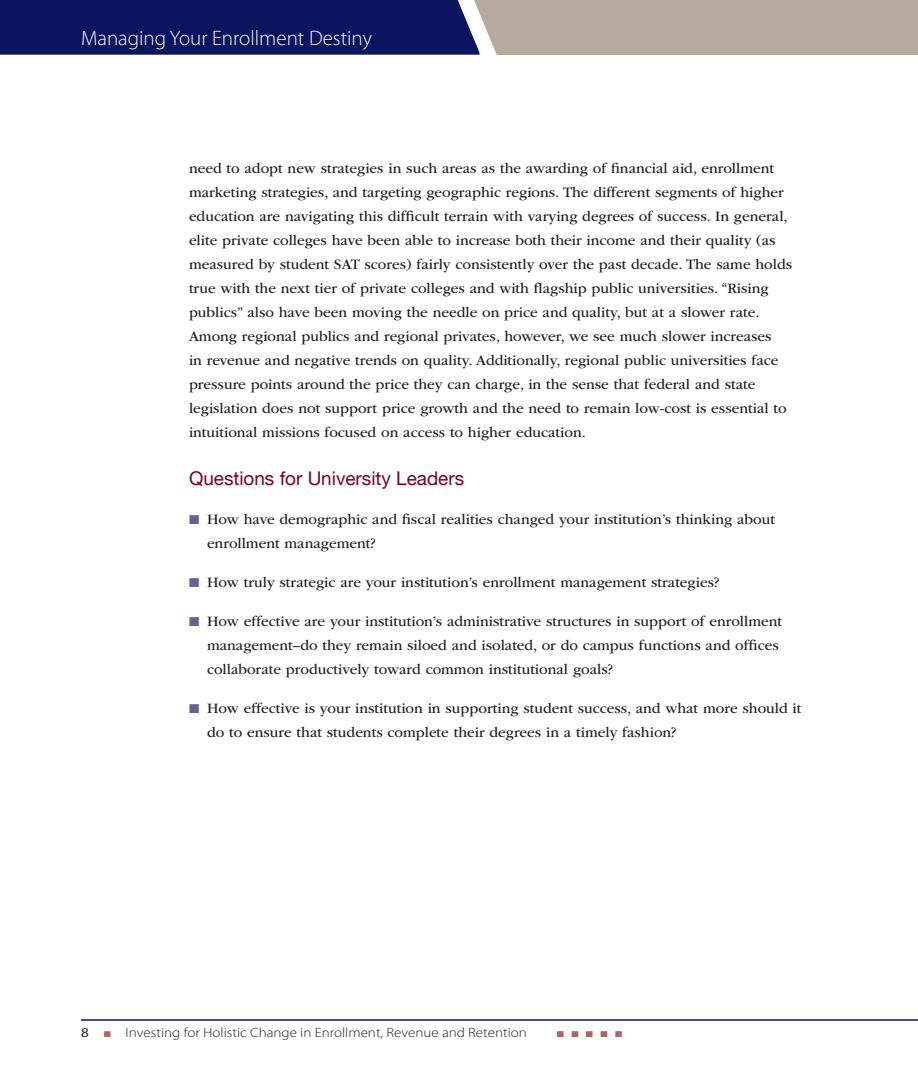
<style>
.page{position:relative;width:918px;height:1080px;background:#fff}
.page>*{position:absolute;margin:0;border:0;box-sizing:border-box;transform-origin:0 0}
.t1{font:300 21px "Myriad Pro";color:#fff}
.subhd_1{font:18.9px "Helvetica Neue";color:#7a0021}
.tx_1{font:15px/24px "ITC Garamond Std";color:#231f20}
.tx_1_hang1{font:15px/24px "ITC Garamond Std";color:#231f20}
.t2{font:300 13.5px "Myriad Pro";color:#231f20;scale:1.11 1}
.t3{font:8.4px "Zapf Dingbats";color:#ac6467;scale:1.13 1}
.s1{color:#626295}
.s2{font-weight:400}
.s3{color:#ac6467}
</style>
<div class="page">
<div style="left:0;top:0;width:918px;height:55px;background:#b6aa9e"></div>
<svg style="left:0;top:0;width:497px;height:55px;background:#182065"></svg>
<hr style="left:81px;top:1019px;width:837px;height:2px;background:#0b145e">
<h1 class="t1" style="left:81px;top:25px;width:292px">Managing Your Enrollment Destiny</h1>
<p class="tx_1" style="left:189px;top:156px;width:605px">need to adopt new strategies in such areas as the awarding of financial aid, enrollment marketing strategies, and targeting geographic regions. The different segments of higher education are navigating this difficult terrain with varying degrees of success. In general, elite private colleges have been able to increase both their income and their quality (as measured by student SAT scores) fairly consistently over the past decade. The same holds true with the next tier of private colleges and with flagship public universities. “Rising publics” also have been moving the needle on price and quality, but at a slower rate.<br>Among regional publics and regional privates, however, we see much slower increases<br>in revenue and negative trends on quality. Additionally, regional public universities face pressure points around the price they can charge, in the sense that federal and state legislation does not support price growth and the need to remain low-cost is essential to intuitional missions focused on access to higher education.</p>
<p class="subhd_1" style="left:189px;top:464px;width:277px">Questions for University Leaders</p>
<p class="tx_1_hang1" style="left:207px;top:507px;width:570px;text-indent:-18px"><span class="s1">■</span> How have demographic and fiscal realities changed your institution’s thinking about enrollment management?</p>
<p class="tx_1_hang1" style="left:189px;top:570px;width:532px"><span class="s1">■</span> How truly strategic are your institution’s enrollment management strategies?</p>
<p class="tx_1_hang1" style="left:207px;top:609px;width:577px;text-indent:-18px"><span class="s1">■</span> How effective are your institution’s administrative structures in support of enrollment management–do they remain siloed and isolated, or do campus functions and offices collaborate productively toward common institutional goals?</p>
<p class="tx_1_hang1" style="left:207px;top:696px;width:596px;text-indent:-18px"><span class="s1">■</span> How effective is your institution in supporting student success, and what more should it do to ensure that students complete their degrees in a timely fashion?</p>
<p class="t2" style="left:81px;top:1025px;width:403px"><span class="s2">8</span> <span class="s3">■</span> Investing for Holistic Change in Enrollment, Revenue and Retention</p>
<p class="t3" style="left:557px;top:1030px;width:59px">■■■■■</p>
</div>
